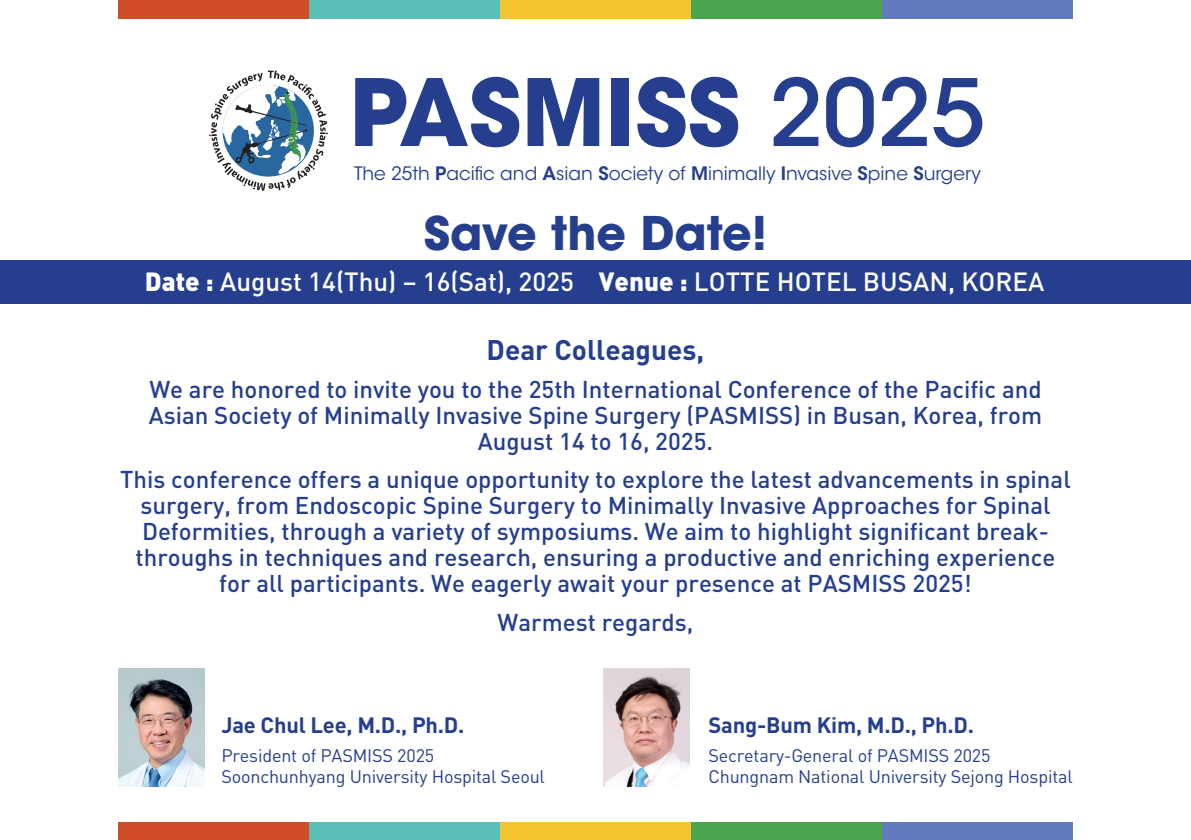
<style>
.page{position:relative;width:1191px;height:840px;background:#fff}
.page>*{position:absolute;margin:0;border:0;box-sizing:border-box;transform-origin:0 0}
.t1{font:700 91.8px "ITC Avant Garde Std";color:#253f8e}
.t2{font:700 46px "ITC Avant Garde Std";color:#253f8e}
.t3{font:700 28px "DIN";color:#253f8e}
.t4{font:500 26px "DIN";color:#fff}
.t5{font:500 24px/26px "DIN";color:#253f8e;text-align:center}
.t6{font:700 22px "DIN";letter-spacing:-.01em;color:#253f8e}
.t7{font:18.4px "ITC Avant Garde Std";color:#253f8e}
.t8{font:18px/21.6px "DIN";letter-spacing:-.01em;color:#253f8e}
.s1{font-weight:500}
.s2{font-weight:600}
.s3{font-weight:900}
</style>
<div class="page">
<div style="left:118px;top:821px;width:191px;height:18px;background:#d04d27"></div>
<div style="left:309px;top:821px;width:191px;height:18px;background:#5abfb7"></div>
<div style="left:500px;top:821px;width:191px;height:18px;background:#f4c52e"></div>
<div style="left:691px;top:821px;width:190px;height:18px;background:#4ba44e"></div>
<div style="left:881px;top:821px;width:191px;height:18px;background:#607abd"></div>
<div style="left:118px;top:0;width:191px;height:19px;background:#d04d27"></div>
<div style="left:309px;top:0;width:191px;height:19px;background:#5abfb7"></div>
<div style="left:500px;top:0;width:191px;height:19px;background:#f4c52e"></div>
<div style="left:691px;top:0;width:190px;height:19px;background:#4ba44e"></div>
<div style="left:881px;top:0;width:191px;height:19px;background:#607abd"></div>
<div style="left:0;top:260px;width:1191px;height:43px;background:#253f8e"></div>
<img style="left:603px;top:668px;width:86px;height:118px">
<img style="left:118px;top:668px;width:87px;height:118px">
<svg style="left:209px;top:70px;width:119px;height:121px"></svg>
<h1 class="t1" style="left:349px;top:53px;width:638px">PASMISS <span class="s1">2025</span></h1>
<p class="t7" style="left:354px;top:162px;width:628px">The 25th <span class="s2">P</span>acific and <span class="s2">A</span>sian <span class="s2">S</span>ociety of <span class="s2">M</span>inimally <span class="s2">I</span>nvasive <span class="s2">S</span>pine <span class="s2">S</span>urgery</p>
<h2 class="t2" style="left:424px;top:203px;width:345px">Save the Date!</h2>
<p class="t4" style="left:145px;top:265px;width:901px"><span class="s3">Date :</span> August 14(Thu) – 16(Sat), 2025 <span class="s3">Venue :</span> LOTTE HOTEL BUSAN, KOREA</p>
<p class="t3" style="left:486px;top:331px;width:219px">Dear Colleagues,</p>
<p class="t5" style="left:149px;top:375px;width:895px">We are honored to invite you to the 25th International Conference of the Pacific and<br>Asian Society of Minimally Invasive Spine Surgery (PASMISS) in Busan, Korea, from<br>August 14 to 16, 2025.</p>
<p class="t5" style="left:120px;top:465px;width:952px">This conference offers a unique opportunity to explore the latest advancements in spinal surgery, from Endoscopic Spine Surgery to Minimally Invasive Approaches for Spinal Deformities, through a variety of symposiums. We aim to highlight significant break&shy;throughs in techniques and research, ensuring a productive and enriching experience for all participants. We eagerly await your presence at PASMISS 2025!</p>
<p class="t5" style="left:497px;top:607px;width:197px">Warmest regards,</p>
<p class="t6" style="left:221px;top:710px;width:244px">Jae Chul Lee, M.D., Ph.D.</p>
<p class="t8" style="left:221px;top:743px;width:325px">President of PASMISS 2025<br>Soonchunhyang University Hospital Seoul</p>
<p class="t6" style="left:708px;top:710px;width:267px">Sang-Bum Kim, M.D., Ph.D.</p>
<p class="t8" style="left:708px;top:743px;width:366px">Secretary-General of PASMISS 2025<br>Chungnam National University Sejong Hospital</p>
</div>
